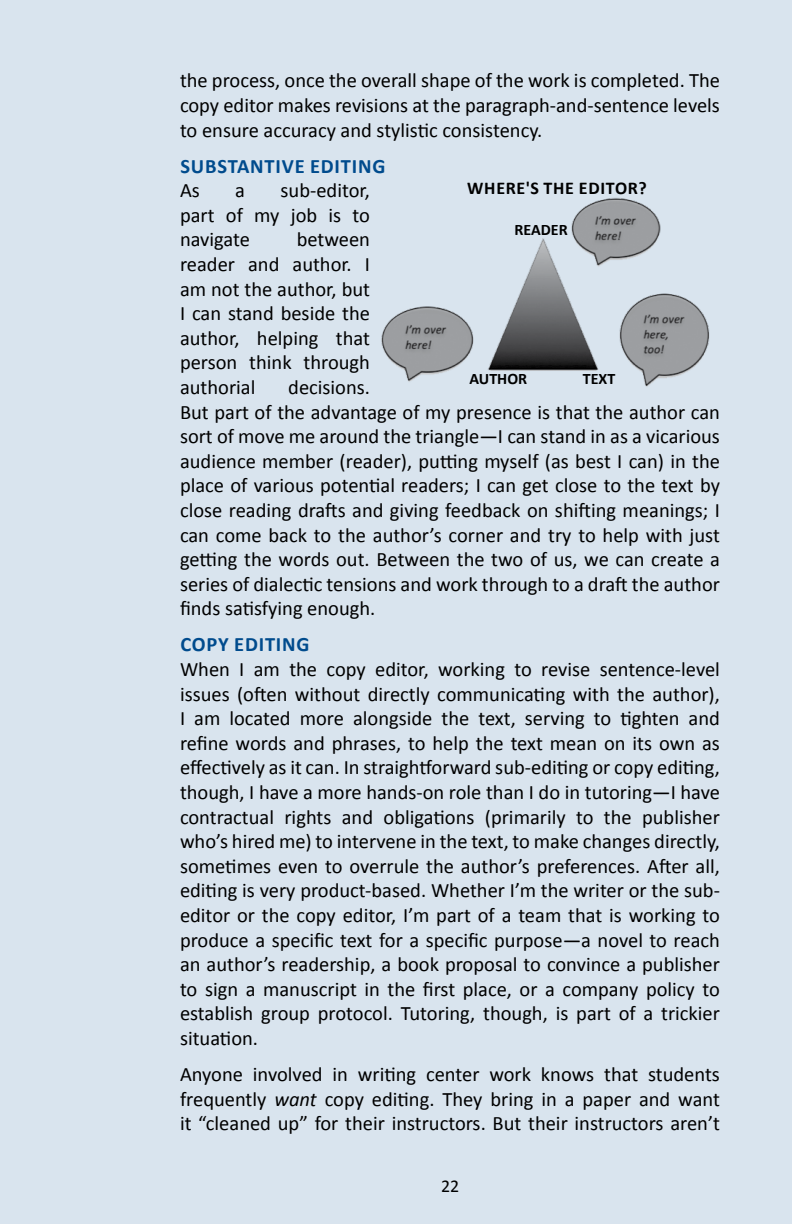
<style>
.page{position:relative;width:792px;height:1224px;background:#d9e4ee}
.page>*{position:absolute;margin:0;border:0;box-sizing:border-box;transform-origin:0 0}
.t1{font:20.4px/24.6px "Calibri";color:#000;text-align:justify}
.t2{font:700 20.4px "Calibri";letter-spacing:.04em;color:#004b8d}
.t3{font:700 18px "Calibri";letter-spacing:.04em;color:#000}
.t4{font:18px "Calibri";color:#000}
.t5{font:700 16px "Calibri";color:#000}
.s1{font-style:italic}
</style>
<div class="page">
<img style="left:381px;top:198px;width:329px;height:189px">
<p class="t1" style="left:180px;top:68px;width:542px">the process, once the overall shape of the work is completed. The copy editor makes revisions at the paragraph-and-sentence levels to ensure accuracy and stylistic consistency.</p>
<p class="t2" style="left:180px;top:153px;width:207px">SUBSTANTIVE EDITING</p>
<p class="t1" style="left:180px;top:178px;width:21px">As</p>
<p class="t1" style="left:235px;top:178px;width:11px">a</p>
<p class="t3" style="left:467px;top:176px;width:181px">WHERE'S THE EDITOR?</p>
<p class="t5" style="left:514px;top:220px;width:55px">READER</p>
<p class="t1" style="left:180px;top:178px;width:192px;text-indent:101px">sub-editor, part of my job is to navigate</p>
<p class="t1" style="left:180px;top:227px;width:192px;text-indent:117px">between reader and author. I am not the author, but I can stand beside the author, helping that person think through authorial</p>
<p class="t5" style="left:469px;top:368px;width:59px">AUTHOR</p>
<p class="t5" style="left:583px;top:368px;width:34px">TEXT</p>
<p class="t1" style="left:180px;top:375px;width:542px;text-align:left;text-indent:108px">decisions.<br>But part of the advantage of my presence is that the author can sort of move me around the triangle—I can stand in as a vicarious audience member (reader), putting myself (as best I can) in the place of various potential readers; I can get close to the text by close reading drafts and giving feedback on shifting meanings; I can come back to the author’s corner and try to help with just getting the words out. Between the two of us, we can create a series of dialectic tensions and work through to a draft the author finds satisfying enough.</p>
<p class="t2" style="left:180px;top:632px;width:131px">COPY EDITING</p>
<p class="t1" style="left:180px;top:657px;width:542px">When I am the copy editor, working to revise sentence-level issues (often without directly communicating with the author), I am located more alongside the text, serving to tighten and refine words and phrases, to help the text mean on its own as effectively as it can. In straightforward sub-editing or copy editing, though, I have a more hands-on role than I do in tutoring—I have contractual rights and obligations (primarily to the publisher who’s hired me) to intervene in the text, to make changes directly, sometimes even to overrule the author’s preferences. After all, editing is very product-based. Whether I’m the writer or the sub&shy;editor or the copy editor, I’m part of a team that is working to produce a specific text for a specific purpose—a novel to reach an author’s readership, a book proposal to convince a publisher to sign a manuscript in the first place, or a company policy to establish group protocol. Tutoring, though, is part of a trickier situation.</p>
<p class="t1" style="left:180px;top:1062px;width:542px">Anyone involved in writing center work knows that students frequently <span class="s1">want</span> copy editing. They bring in a paper and want it “cleaned up” for their instructors. But their instructors aren’t</p>
<p class="t4" style="left:441px;top:1174px;width:20px">22</p>
</div>
